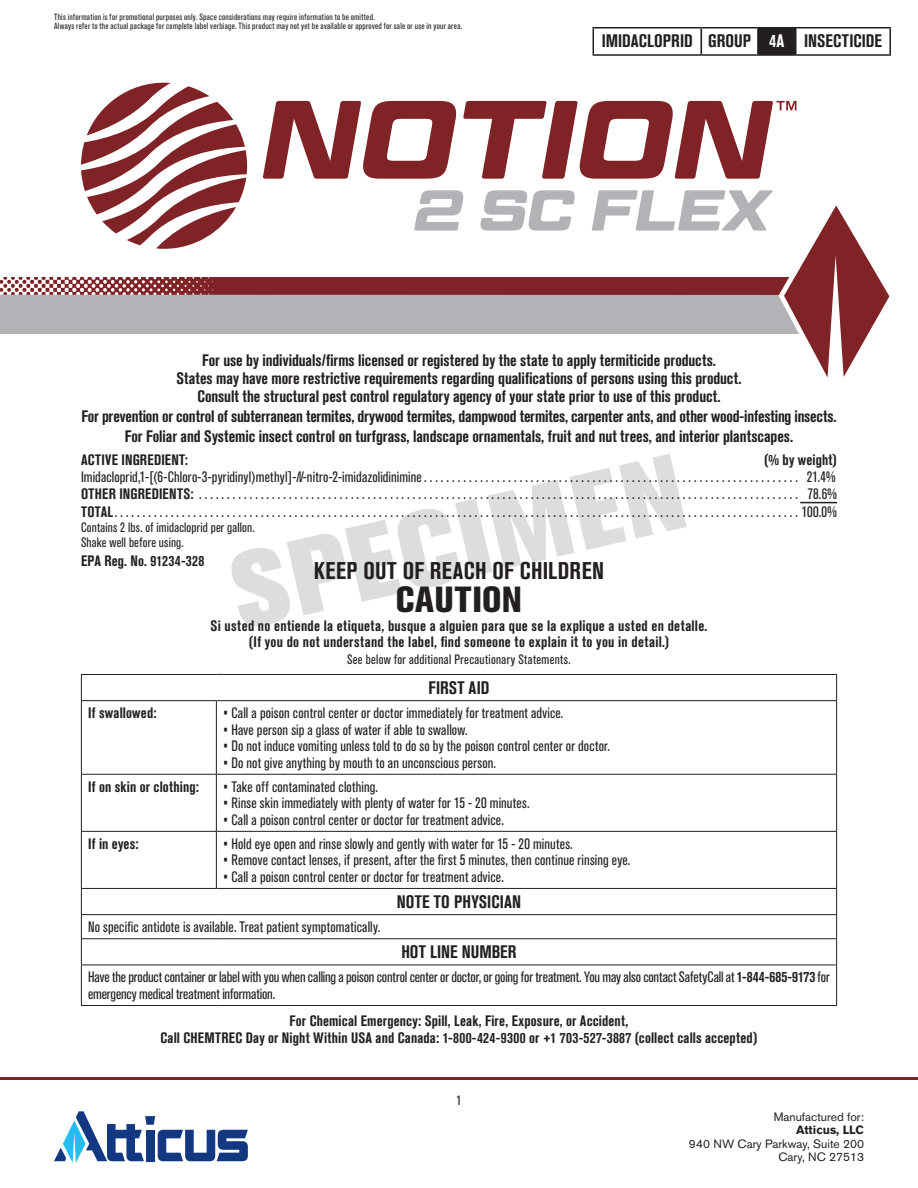
<style>
.page{position:relative;width:918px;height:1188px;background:#fff}
.page>*{position:absolute;margin:0;border:0;box-sizing:border-box;transform-origin:0 0}
.t1{font:800 condensed 36px "Akzidenz Grotesk Pro";letter-spacing:.015em;color:#231f20}
.t2{font:700 condensed 24px "Akzidenz Grotesk Pro";letter-spacing:.02em;color:#231f20}
.t3{font:700 condensed 18px "Akzidenz Grotesk Pro";letter-spacing:.005em;color:#231f20}
.t4{font:700 condensed 16.5px/18px "Akzidenz Grotesk Pro";letter-spacing:-.005em;color:#231f20;text-align:center}
.t5{font:condensed 15px/17.2px "Akzidenz Grotesk Pro";letter-spacing:.01em;color:#231f20;text-align:justify}
.t6{font:700 condensed 15px/16.5px "Akzidenz Grotesk Pro";letter-spacing:.015em;color:#231f20;text-align:center}
.t7{font:condensed 15px/16.5px "Akzidenz Grotesk Pro";letter-spacing:-.01em;color:#231f20}
.t8{font:condensed 13.5px/15px "Akzidenz Grotesk Pro";letter-spacing:.02em;color:#231f20}
.t9{font:12px/13.5px "Akzidenz Grotesk Pro";color:#231f20;text-align:right}
.t10{font:700 12px "Akzidenz Grotesk Pro";color:#231f20}
.t11{font:condensed 9px/9px "Akzidenz Grotesk Pro";letter-spacing:.03em;color:#231f20}
.s1{color:#fff}
.s2{font-weight:700}
.s3{font-style:italic}
</style>
<div class="page">
<hr style="left:0;top:1077px;width:918px;height:3px;background:#7f2327">
<svg style="left:54px;top:1111px;width:194px;height:52px"></svg>
<svg style="left:231px;top:454px;width:456px;height:172px"></svg>
<div style="left:0;top:277px;width:824px;height:19px;background:#7f2327"></div>
<img style="left:0;top:277px;width:214px;height:18px">
<svg style="left:263px;top:101px;width:193px;height:78px"></svg>
<svg style="left:463px;top:101px;width:334px;height:78px"></svg>
<svg style="left:414px;top:190px;width:49px;height:41px"></svg>
<svg style="left:481px;top:190px;width:94px;height:41px"></svg>
<svg style="left:592px;top:190px;width:181px;height:41px"></svg>
<svg style="left:81px;top:83px;width:166px;height:166px"></svg>
<div style="left:0;top:295px;width:824px;height:39px;background:#b2b3b7"></div>
<svg style="left:779px;top:205px;width:111px;height:173px"></svg>
<div style="left:758px;top:28px;width:38px;height:27px;background:#231f20"></div>
<hr style="left:593px;top:27px;width:108px;height:1px;background:#231f20">
<svg style="left:593px;top:28px;width:1px;height:26px"></svg>
<hr style="left:701px;top:27px;width:57px;height:1px;background:#231f20">
<hr style="left:758px;top:27px;width:38px;height:1px;background:#231f20">
<hr style="left:757px;top:28px;width:2px;height:26px;background:#231f20">
<hr style="left:796px;top:27px;width:95px;height:1px;background:#231f20">
<hr style="left:889px;top:28px;width:2px;height:26px;background:#231f20">
<hr style="left:593px;top:54px;width:108px;height:2px;background:#231f20">
<hr style="left:701px;top:54px;width:57px;height:2px;background:#231f20">
<hr style="left:758px;top:54px;width:38px;height:2px;background:#231f20">
<hr style="left:796px;top:54px;width:95px;height:2px;background:#231f20">
<hr style="left:700px;top:28px;width:2px;height:26px;background:#231f20">
<hr style="left:800px;top:502px;width:37px;height:1px;background:#231f20">
<hr style="left:81px;top:674px;width:135px;height:1px;background:#231f20">
<svg style="left:81px;top:675px;width:1px;height:25px"></svg>
<hr style="left:216px;top:674px;width:621px;height:1px;background:#231f20">
<svg style="left:836px;top:675px;width:1px;height:25px"></svg>
<hr style="left:81px;top:700px;width:135px;height:1px;background:#231f20">
<hr style="left:81px;top:701px;width:1px;height:73px;background:#231f20">
<hr style="left:216px;top:700px;width:621px;height:1px;background:#231f20">
<hr style="left:216px;top:701px;width:1px;height:73px;background:#231f20">
<hr style="left:836px;top:701px;width:1px;height:73px;background:#231f20">
<hr style="left:81px;top:774px;width:135px;height:1px;background:#231f20">
<hr style="left:81px;top:775px;width:1px;height:56px;background:#231f20">
<hr style="left:216px;top:774px;width:621px;height:1px;background:#231f20">
<hr style="left:216px;top:775px;width:1px;height:56px;background:#231f20">
<hr style="left:836px;top:775px;width:1px;height:56px;background:#231f20">
<hr style="left:81px;top:831px;width:135px;height:1px;background:#231f20">
<hr style="left:81px;top:832px;width:1px;height:56px;background:#231f20">
<hr style="left:216px;top:831px;width:621px;height:1px;background:#231f20">
<hr style="left:216px;top:832px;width:1px;height:56px;background:#231f20">
<hr style="left:836px;top:832px;width:1px;height:56px;background:#231f20">
<hr style="left:81px;top:888px;width:135px;height:1px;background:#231f20">
<hr style="left:216px;top:888px;width:621px;height:1px;background:#231f20">
<hr style="left:81px;top:914px;width:135px;height:1px;background:#231f20">
<hr style="left:216px;top:914px;width:621px;height:1px;background:#231f20">
<hr style="left:81px;top:938px;width:135px;height:1px;background:#231f20">
<svg style="left:81px;top:889px;width:1px;height:76px"></svg>
<hr style="left:216px;top:938px;width:621px;height:1px;background:#231f20">
<svg style="left:836px;top:889px;width:1px;height:76px"></svg>
<hr style="left:81px;top:965px;width:135px;height:1px;background:#231f20">
<hr style="left:81px;top:965px;width:1px;height:40px;background:#231f20">
<hr style="left:216px;top:965px;width:621px;height:1px;background:#231f20">
<hr style="left:836px;top:965px;width:1px;height:40px;background:#231f20">
<hr style="left:81px;top:1005px;width:135px;height:1px;background:#231f20">
<hr style="left:216px;top:1005px;width:621px;height:1px;background:#231f20">
<p class="t11" style="left:54px;top:12px;width:410px">This information is for promotional purposes only. Space considerations may require information to be omitted.<br>Always refer to the actual package for complete label verbiage. This product may not yet be available or approved for sale or use in your area.</p>
<p class="t3" style="left:602px;top:30px;width:282px">IMIDACLOPRID GROUP <span class="s1">4A</span> INSECTICIDE</p>
<p class="t4" style="left:177px;top:351px;width:566px">For use by individuals/firms licensed or registered by the state to apply termiticide products.<br>States may have more restrictive requirements regarding qualifications of persons using this product.<br>Consult the structural pest control regulatory agency of your state prior to use of this product.</p>
<p class="t4" style="left:81px;top:406px;width:757px;line-height:20.1px">For prevention or control of subterranean termites, drywood termites, dampwood termites, carpenter ants, and other wood-infesting insects.<br>For Foliar and Systemic insect control on turfgrass, landscape ornamentals, fruit and nut trees, and interior plantscapes.</p>
<p class="t6" style="left:81px;top:451px;width:108px">ACTIVE INGREDIENT:</p>
<p class="t5" style="left:81px;top:451px;width:758px;text-indent:683px"><span class="s2">(% by weight)<br></span>Imidacloprid,1-[(6-Chloro-3-pyridinyl)methyl]-<span class="s3">N</span>-nitro-2-imidazolidinimine . . . . . . . . . . . . . . . . . . . . . . . . . . . . . . . . . . . . . . . . . . . . . . . . . . . . . . . . . . . . . . . . . . 21.4% <span class="s2">OTHER INGREDIENTS:</span> . . . . . . . . . . . . . . . . . . . . . . . . . . . . . . . . . . . . . . . . . . . . . . . . . . . . . . . . . . . . . . . . . . . . . . . . . . . . . . . . . . . . . . . . . . . . . . . . . . . . . . . . . . 78.6% <span class="s2">TOTAL</span> . . . . . . . . . . . . . . . . . . . . . . . . . . . . . . . . . . . . . . . . . . . . . . . . . . . . . . . . . . . . . . . . . . . . . . . . . . . . . . . . . . . . . . . . . . . . . . . . . . . . . . . . . . . . . . . . . . . . . . . . . 100.0%</p>
<p class="t8" style="left:81px;top:519px;width:174px">Contains 2 lbs. of imidacloprid per gallon.<br>Shake well before using.</p>
<p class="t6" style="left:81px;top:552px;width:125px">EPA Reg. No. 91234-328</p>
<h2 class="t2" style="left:314px;top:555px;width:292px">KEEP OUT OF REACH OF CHILDREN</h2>
<h1 class="t1" style="left:396px;top:576px;width:128px">CAUTION</h1>
<p class="t6" style="left:211px;top:617px;width:498px">Si usted no entiende la etiqueta, busque a alguien para que se la explique a usted en detalle. (If you do not understand the label, find someone to explain it to you in detail.)</p>
<p class="t8" style="left:347px;top:652px;width:224px">See below for additional Precautionary Statements.</p>
<p class="t3" style="left:429px;top:676px;width:62px">FIRST AID</p>
<p class="t6" style="left:88px;top:704px;width:70px">If swallowed:</p>
<p class="t5" style="left:223px;top:704px;width:341px">• Call a poison control center or doctor immediately for treatment advice.</p>
<p class="t5" style="left:223px;top:720px;width:245px">• Have person sip a glass of water if able to swallow.</p>
<p class="t5" style="left:223px;top:737px;width:387px">• Do not induce vomiting unless told to do so by the poison control center or doctor.</p>
<p class="t5" style="left:223px;top:753px;width:273px">• Do not give anything by mouth to an unconscious person.</p>
<p class="t6" style="left:88px;top:778px;width:112px">If on skin or clothing:</p>
<p class="t5" style="left:223px;top:777px;width:155px">• Take off contaminated clothing.</p>
<p class="t5" style="left:223px;top:794px;width:307px">• Rinse skin immediately with plenty of water for 15 - 20 minutes.</p>
<p class="t5" style="left:223px;top:810px;width:281px">• Call a poison control center or doctor for treatment advice.</p>
<p class="t6" style="left:88px;top:835px;width:52px">If in eyes:</p>
<p class="t5" style="left:223px;top:834px;width:350px">• Hold eye open and rinse slowly and gently with water for 15 - 20 minutes.</p>
<p class="t5" style="left:223px;top:851px;width:408px">• Remove contact lenses, if present, after the first 5 minutes, then continue rinsing eye.</p>
<p class="t5" style="left:223px;top:867px;width:281px">• Call a poison control center or doctor for treatment advice.</p>
<p class="t3" style="left:397px;top:890px;width:126px">NOTE TO PHYSICIAN</p>
<p class="t5" style="left:88px;top:918px;width:293px">No specific antidote is available. Treat patient symptomatically.</p>
<p class="t3" style="left:401px;top:940px;width:117px">HOT LINE NUMBER</p>
<p class="t7" style="left:88px;top:968px;width:743px">Have the product container or label with you when calling a poison control center or doctor, or going for treatment. You may also contact SafetyCall at <span class="s2">1-844-685-9173</span> for emergency medical treatment information.</p>
<p class="t6" style="left:160px;top:1012px;width:599px">For Chemical Emergency: Spill, Leak, Fire, Exposure, or Accident,<br>Call CHEMTREC Day or Night Within USA and Canada: 1-800-424-9300 or +1 703-527-3887 (collect calls accepted)</p>
<p class="t8" style="left:456px;top:1093px;width:7px">1</p>
<p class="t9" style="left:774px;top:1110px;width:92px">Manufactured for:</p>
<p class="t10" style="left:796px;top:1122px;width:69px">Atticus, LLC</p>
<p class="t9" style="left:689px;top:1137px;width:177px">940 NW Cary Parkway, Suite 200<br>Cary, NC 27513</p>
</div>
